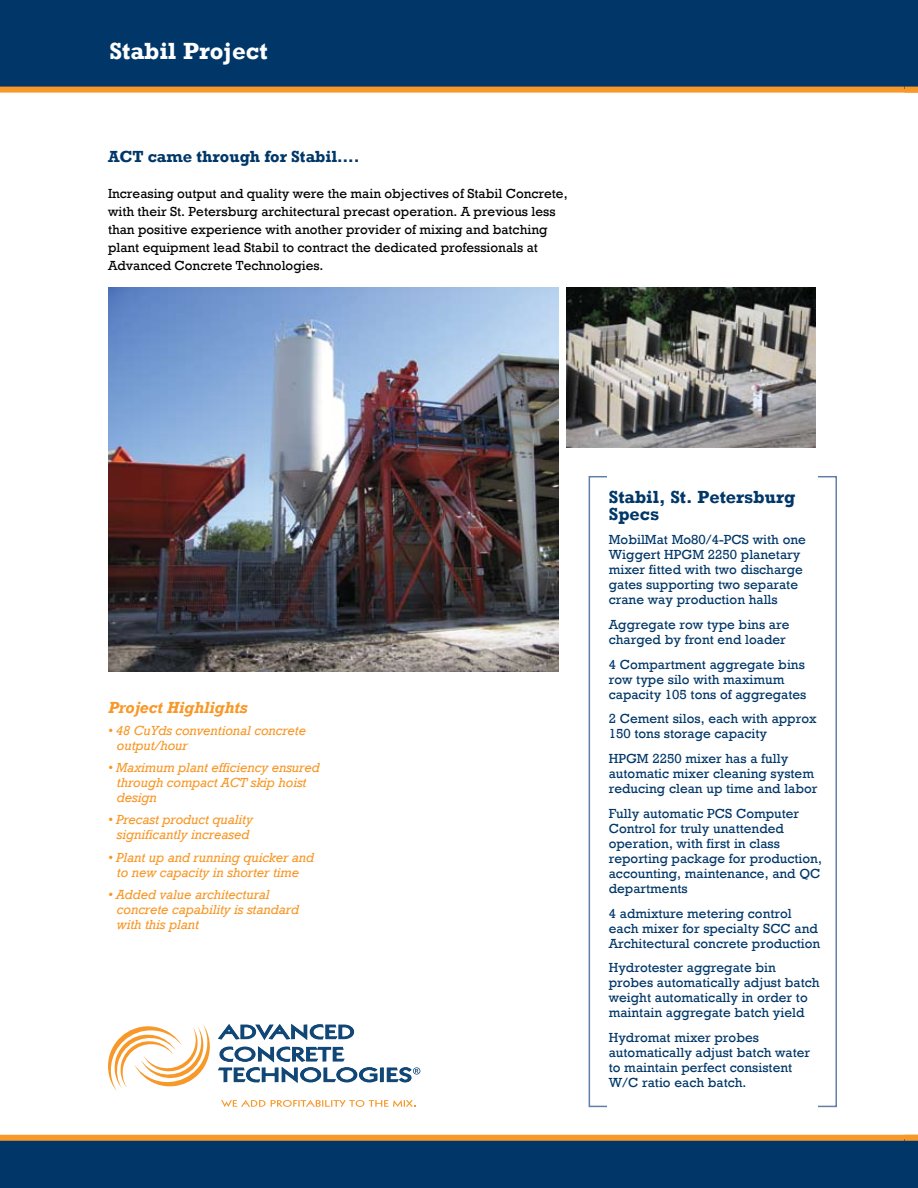
<style>
.page{position:relative;width:918px;height:1188px;background:#fff}
.page>*{position:absolute;margin:0;border:0;box-sizing:border-box;transform-origin:0 0}
.t1{font:700 24px "Rockwell";color:#fff}
.t2{font:700 18px/16.5px "Rockwell";color:#003768}
.t3{font:700 16.5px "Rockwell";color:#003768}
.t4{font:italic 700 16.5px "Rockwell";letter-spacing:-.01em;color:#f89828}
.t5{font:13.5px/15px "Rockwell";color:#003768}
.t6{font:13.5px/18px "Rockwell";color:#000}
.t7{font:italic 13.5px/15px "Rockwell";letter-spacing:-.01em;color:#f89828}
</style>
<div class="page">
<div style="left:0;top:0;width:918px;height:89px;background:#003768"></div>
<div style="left:0;top:87px;width:918px;height:6px;background:#f89828"></div>
<div style="left:0;top:1139px;width:918px;height:49px;background:#003768"></div>
<div style="left:0;top:1135px;width:918px;height:6px;background:#f89828"></div>
<svg style="left:108px;top:1024px;width:270px;height:67px"></svg>
<div style="left:380px;top:1067px;width:4px;height:15px;border:1px solid #104776"></div>
<svg style="left:221px;top:1100px;width:194px;height:7px"></svg>
<svg style="left:386px;top:1067px;width:34px;height:16px"></svg>
<div style="left:589px;top:476px;width:248px;height:631px;border:2px solid #6280a7"></div>
<div style="left:607px;top:466px;width:211px;height:656px;background:#fff"></div>
<img style="left:567px;top:288px;width:249px;height:159px">
<img style="left:108px;top:288px;width:451px;height:384px">
<h1 class="t1" style="left:110px;top:36px;width:160px">Stabil Project</h1>
<p class="t3" style="left:108px;top:146px;width:253px">ACT came through for Stabil….</p>
<p class="t6" style="left:108px;top:185px;width:461px">Increasing output and quality were the main objectives of Stabil Concrete, with their St. Petersburg architectural precast operation. A previous less than positive experience with another provider of mixing and batching plant equipment lead Stabil to contract the dedicated professionals at Advanced Concrete Technologies.</p>
<p class="t4" style="left:108px;top:698px;width:141px">Project Highlights</p>
<p class="t7" style="left:117px;top:724px;width:191px;text-indent:-9px">• 48 CuYds conventional concrete output/hour</p>
<p class="t7" style="left:117px;top:761px;width:205px;text-indent:-9px">• Maximum plant efficiency ensured through compact ACT skip hoist design</p>
<p class="t7" style="left:108px;top:813px;width:146px;text-align:center">• Precast product quality significantly increased</p>
<p class="t7" style="left:108px;top:850px;width:208px;text-align:center">• Plant up and running quicker and to new capacity in shorter time</p>
<p class="t7" style="left:117px;top:887px;width:184px;text-indent:-9px">• Added value architectural concrete capability is standard with this plant</p>
<h2 class="t2" style="left:609px;top:489px;width:188px">Stabil, St. Petersburg<br>Specs</h2>
<p class="t5" style="left:609px;top:532px;width:199px">MobilMat Mo80/4-PCS with one<br>Wiggert HPGM 2250 planetary mixer fitted with two discharge gates supporting two separate crane way production halls</p>
<p class="t5" style="left:609px;top:617px;width:182px">Aggregate row type bins are charged by front end loader</p>
<p class="t5" style="left:609px;top:657px;width:199px">4 Compartment aggregate bins row type silo with maximum capacity 105 tons of aggregates</p>
<p class="t5" style="left:609px;top:712px;width:209px">2 Cement silos, each with approx<br>150 tons storage capacity</p>
<p class="t5" style="left:609px;top:751px;width:210px">HPGM 2250 mixer has a fully automatic mixer cleaning system reducing clean up time and labor</p>
<p class="t5" style="left:609px;top:806px;width:215px">Fully automatic PCS Computer<br>Control for truly unattended operation, with first in class reporting package for production, accounting, maintenance, and QC departments</p>
<p class="t5" style="left:609px;top:906px;width:213px">4 admixture metering control each mixer for specialty SCC and<br>Architectural concrete production</p>
<p class="t5" style="left:609px;top:960px;width:212px">Hydrotester aggregate bin probes automatically adjust batch weight automatically in order to maintain aggregate batch yield</p>
<p class="t5" style="left:609px;top:1030px;width:203px">Hydromat mixer probes automatically adjust batch water to maintain perfect consistent<br>W/C ratio each batch.</p>
</div>
